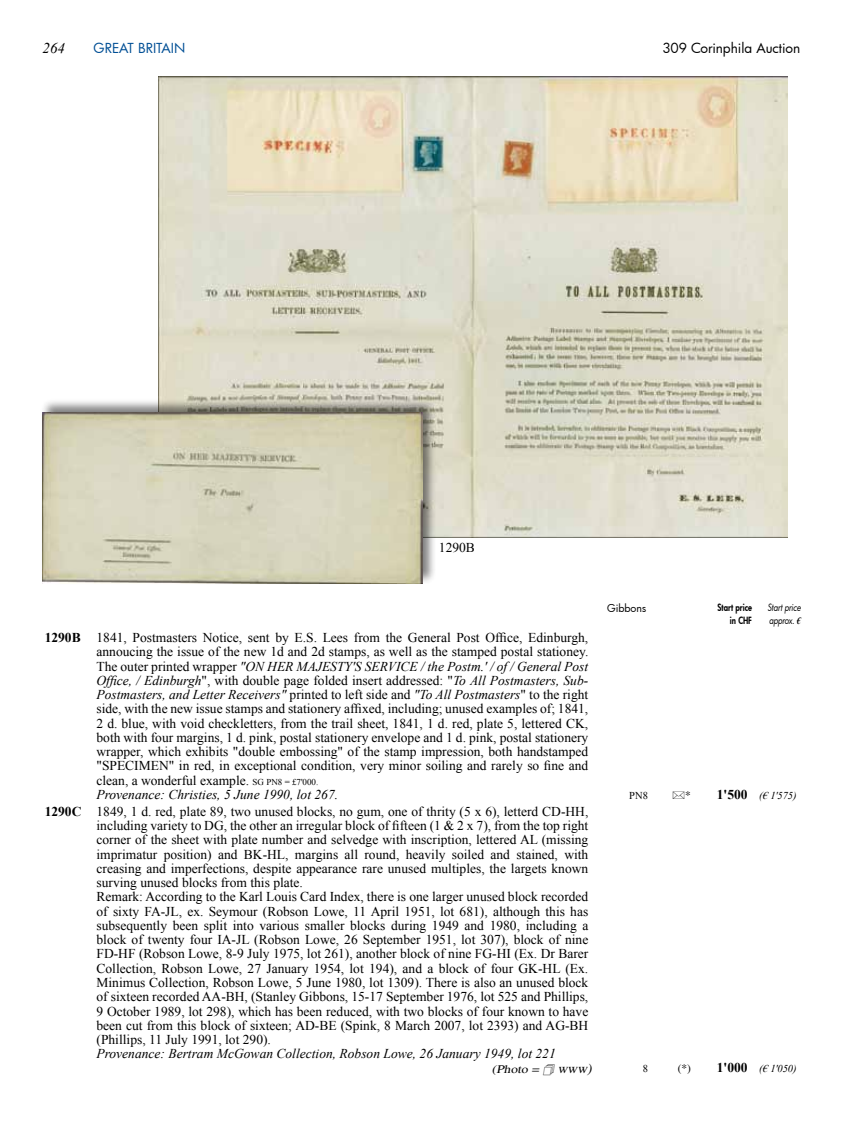
<style>
.page{position:relative;width:864px;height:1127px;background:#fff}
.page>*{position:absolute;margin:0;border:0;box-sizing:border-box;transform-origin:0 0}
.t1{font:italic 15px "Times New Roman";color:#000}
.t2{font:13.5px/14.2px "Times New Roman";color:#000}
.t3{font:italic 13.5px "Times New Roman";color:#000}
.t4{font:13.5px "Futura";letter-spacing:-.005em;color:#000}
.t5{font:13.5px "Futura";letter-spacing:-.005em;color:#004f95}
.t6{font:700 13.5px "Times New Roman";color:#000}
.t7{font:italic 11.55px "Times";color:#000;scale:1.18 1}
.t8{font:11.25px "Times";color:#000}
.t9{font:11.25px "aukphila";color:#000}
.t10{font:italic 10.5px "Times New Roman";letter-spacing:-.01em;color:#000}
.t11{font:10.5px "Futura";color:#000}
.t12{font:10.5px "Times New Roman";color:#000}
.t13{font:italic 9.75px/12.8px "Futura";letter-spacing:-.015em;color:#000;scale:.8 1}
.t14{font:800 9.75px/12.8px "Futura";color:#000;text-align:right;scale:.8 1}
.s1{font-style:italic}
.s2{font-size:9px}
.s3{font-size:13.5px}
.s4{font-family:"Times New Roman";font-weight:700}
.s5{font-family:"Times"}
.s6{font-weight:700;font-style:normal;font-size:13.5px}
</style>
<div class="page">
<img style="left:158px;top:77px;width:629px;height:460px">
<div style="left:40px;top:399px;width:396px;height:186px;background:#000;opacity:.5"></div>
<img style="left:43px;top:413px;width:379px;height:170px">
<p class="t1" style="left:43px;top:38px;width:24px">264</p>
<p class="t5" style="left:94px;top:39px;width:93px">GREAT BRITAIN</p>
<p class="t4" style="left:662px;top:39px;width:139px">309 Corinphila Auction</p>
<p class="t2" style="left:439px;top:540px;width:38px">1290B</p>
<p class="t6" style="left:45px;top:628px;width:38px">1290B</p>
<p class="t6" style="left:45px;top:802px;width:38px">1290C</p>
<p class="t2" style="left:96px;top:630px;width:493px">1841, Postmasters Notice, sent by E.S. Lees from the General Post Office, Edinburgh, annoucing the issue of the new 1d and 2d stamps, as well as the stamped postal stationey.<br>The outer printed wrapper <span class="s1">"ON HER MAJESTY'S SERVICE / the Postm.' / of / General Post Office, / Edinburgh</span>", with double page folded insert addressed: "<span class="s1">To All Postmasters, Sub-Postmasters, and Letter Receivers"</span> printed to left side and <span class="s1">"To All Postmasters</span>" to the right side, with the new issue stamps and stationery affixed, including; unused examples of; 1841, 2 d. blue, with void checkletters, from the trail sheet, 1841, 1 d. red, plate 5, lettered CK, both with four margins, 1 d. pink, postal stationery envelope and 1 d. pink, postal stationery wrapper, which exhibits "double embossing" of the stamp impression, both handstamped "SPECIMEN" in red, in exceptional condition, very minor soiling and rarely so fine and clean, a wonderful example. <span class="s2">SG PN8 = £7'000.<br></span><span class="s1">Provenance: Christies, 5 June 1990, lot 267.</span></p>
<p class="t2" style="left:96px;top:804px;width:493px">1849, 1 d. red, plate 89, two unused blocks, no gum, one of thrity (5 x 6), letterd CD-HH, including variety to DG, the other an irregular block of fifteen (1 &amp; 2 x 7), from the top right corner of the sheet with plate number and selvedge with inscription, lettered AL (missing imprimatur position) and BK-HL, margins all round, heavily soiled and stained, with creasing and imperfections, despite appearance rare unused multiples, the largets known surving unused blocks from this plate.<br>Remark: According to the Karl Louis Card Index, there is one larger unused block recorded of sixty FA-JL, ex. Seymour (Robson Lowe, 11 April 1951, lot 681), although this has subsequently been split into various smaller blocks during 1949 and 1980, including a block of twenty four IA-JL (Robson Lowe, 26 September 1951, lot 307), block of nine FD-HF (Robson Lowe, 8-9 July 1975, lot 261), another block of nine FG-HI (Ex. Dr Barer Collection, Robson Lowe, 27 January 1954, lot 194), and a block of four GK-HL (Ex.<br>Minimus Collection, Robson Lowe, 5 June 1980, lot 1309). There is also an unused block of sixteen recorded AA-BH, (Stanley Gibbons, 15-17 September 1976, lot 525 and Phillips, 9 October 1989, lot 298), which has been reduced, with two blocks of four known to have been cut from this block of sixteen; AD-BE (Spink, 8 March 2007, lot 2393) and AG-BH (Phillips, 11 July 1991, lot 290).</p>
<p class="t3" style="left:96px;top:1044px;width:460px">Provenance: Bertram McGowan Collection, Robson Lowe, 26 January 1949, lot 221</p>
<p class="t7" style="left:492px;top:1062px;width:88px">(Photo = <span class="s3">www)</span></p>
<p class="t11" style="left:607px;top:601px;width:40px">Gibbons</p>
<p class="t14" style="left:717px;top:601px;width:44px">Start price in CHF</p>
<p class="t13" style="left:767px;top:601px;width:43px">Start price approx. <span class="s4">€</span></p>
<p class="t12" style="left:629px;top:788px;width:20px">PN8</p>
<p class="t9" style="left:672px;top:788px;width:20px">6<span class="s5">*</span></p>
<p class="t10" style="left:716px;top:788px;width:81px"><span class="s6">1'500</span> (€ 1'575)</p>
<p class="t12" style="left:642px;top:1062px;width:7px">8</p>
<p class="t8" style="left:677px;top:1062px;width:15px">(*)</p>
<p class="t10" style="left:716px;top:1061px;width:81px"><span class="s6">1'000</span> (€ 1'050)</p>
</div>
